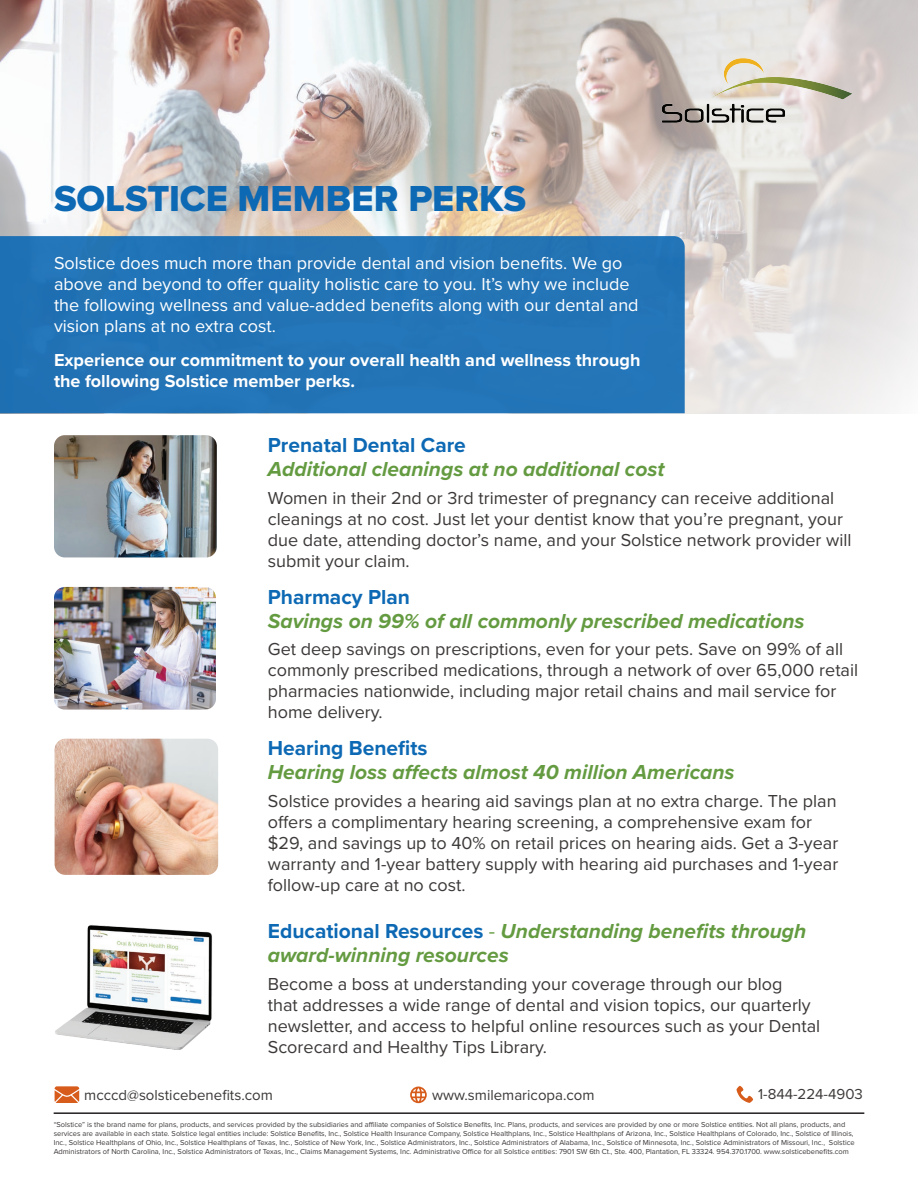
<style>
.page{position:relative;width:918px;height:1188px;background:#fff}
.page>*{position:absolute;margin:0;border:0;box-sizing:border-box;transform-origin:0 0}
.t1{font:37.5px "Proxima Nova Extrabld";color:#0d69b4}
.t2{font:italic 700 21px/24px "Proxima Nova";color:#649b41}
.t3{font:700 21px "Proxima Nova";color:#0d69b4}
.t4{font:18px/21px "Proxima Nova";color:#3c3938}
.t5{font:18px/21px "Proxima Nova";color:#fff}
.t6{font:700 18px/21px "Proxima Nova";color:#fff}
.t7{font:15px "Proxima Nova";color:#3c3938}
.t8{font:7.5px/9px "Proxima Nova";color:#3c3938}
.s1{font-style:normal;color:#0d69b4}
.s2{font-weight:400;font-style:normal}
</style>
<div class="page">
<svg style="left:0;top:0;width:918px;height:414px"></svg>
<div style="left:0;top:236px;width:685px;height:177px;background:#2374b6"></div>
<img style="left:54px;top:435px;width:163px;height:122px">
<img style="left:660px;top:54px;width:194px;height:73px">
<svg style="left:737px;top:1086px;width:16px;height:17px"></svg>
<svg style="left:55px;top:1086px;width:24px;height:17px"></svg>
<svg style="left:410px;top:1087px;width:17px;height:16px"></svg>
<img style="left:54px;top:587px;width:162px;height:123px">
<img style="left:55px;top:739px;width:163px;height:136px">
<img style="left:55px;top:925px;width:157px;height:125px">
<hr style="left:54px;top:1112px;width:810px;height:2px;background:#231f20">
<h1 class="t1" style="left:54px;top:176px;width:474px">SOLSTICE MEMBER PERKS</h1>
<p class="t5" style="left:54px;top:251px;width:586px">Solstice does much more than provide dental and vision benefits. We go above and beyond to offer quality holistic care to you. It’s why we include the following wellness and value-added benefits along with our dental and vision plans at no extra cost.</p>
<h3 class="t6" style="left:54px;top:349px;width:588px">Experience our commitment to your overall health and wellness through the following Solstice member perks.</h3>
<h2 class="t3" style="left:268px;top:429px;width:200px">Prenatal Dental Care</h2>
<h2 class="t2" style="left:268px;top:456px;width:398px">Additional cleanings at no additional cost</h2>
<p class="t4" style="left:268px;top:486px;width:585px">Women in their 2nd or 3rd trimester of pregnancy can receive additional cleanings at no cost. Just let your dentist know that you’re pregnant, your due date, attending doctor’s name, and your Solstice network provider will submit your claim.</p>
<h2 class="t3" style="left:268px;top:581px;width:144px">Pharmacy Plan</h2>
<h2 class="t2" style="left:268px;top:608px;width:538px">Savings on 99% of all commonly prescribed medications</h2>
<p class="t4" style="left:268px;top:638px;width:592px">Get deep savings on prescriptions, even for your pets. Save on 99% of all commonly prescribed medications, through a network of over 65,000 retail pharmacies nationwide, including major retail chains and mail service for home delivery.</p>
<h2 class="t3" style="left:268px;top:733px;width:161px">Hearing Benefits</h2>
<h2 class="t2" style="left:268px;top:760px;width:468px">Hearing loss affects almost 40 million Americans</h2>
<p class="t4" style="left:268px;top:790px;width:572px">Solstice provides a hearing aid savings plan at no extra charge. The plan offers a complimentary hearing screening, a comprehensive exam for $29, and savings up to 40% on retail prices on hearing aids. Get a 3-year warranty and 1-year battery supply with hearing aid purchases and 1-year follow-up care at no cost.</p>
<h2 class="t2" style="left:268px;top:919px;width:540px"><span class="s1">Educational Resources</span> <span class="s2">-</span> Understanding benefits through award-winning resources</h2>
<p class="t4" style="left:268px;top:973px;width:554px">Become a boss at understanding your coverage through our blog<br>that addresses a wide range of dental and vision topics, our quarterly newsletter, and access to helpful online resources such as your Dental Scorecard and Healthy Tips Library.</p>
<h3 class="t7" style="left:84px;top:1084px;width:190px">mcccd@solsticebenefits.com</h3>
<h3 class="t7" style="left:432px;top:1084px;width:164px">www.smilemaricopa.com</h3>
<h3 class="t7" style="left:758px;top:1083px;width:106px">1-844-224-4903</h3>
<p class="t8" style="left:54px;top:1120px;width:802px">“Solstice” is the brand name for plans, products, and services provided by the subsidiaries and affiliate companies of Solstice Benefits, Inc. Plans, products, and services are provided by one or more Solstice entities. Not all plans, products, and services are available in each state. Solstice legal entities include: Solstice Benefits, Inc., Solstice Health Insurance Company, Solstice Healthplans, Inc., Solstice Healthplans of Arizona, Inc., Solstice Healthplans of Colorado, Inc., Solstice of Illinois, Inc., Solstice Healthplans of Ohio, Inc., Solstice Healthplans of Texas, Inc., Solstice of New York, Inc., Solstice Administrators, Inc., Solstice Administrators of Alabama, Inc., Solstice of Minnesota, Inc., Solstice Administrators of Missouri, Inc., Solstice Administrators of North Carolina, Inc., Solstice Administrators of Texas, Inc., Claims Management Systems, Inc. Administrative Office for all Solstice entities: 7901 SW 6th Ct., Ste. 400, Plantation, FL 33324. 954.370.1700. www.solsticebenefits.com</p>
</div>
